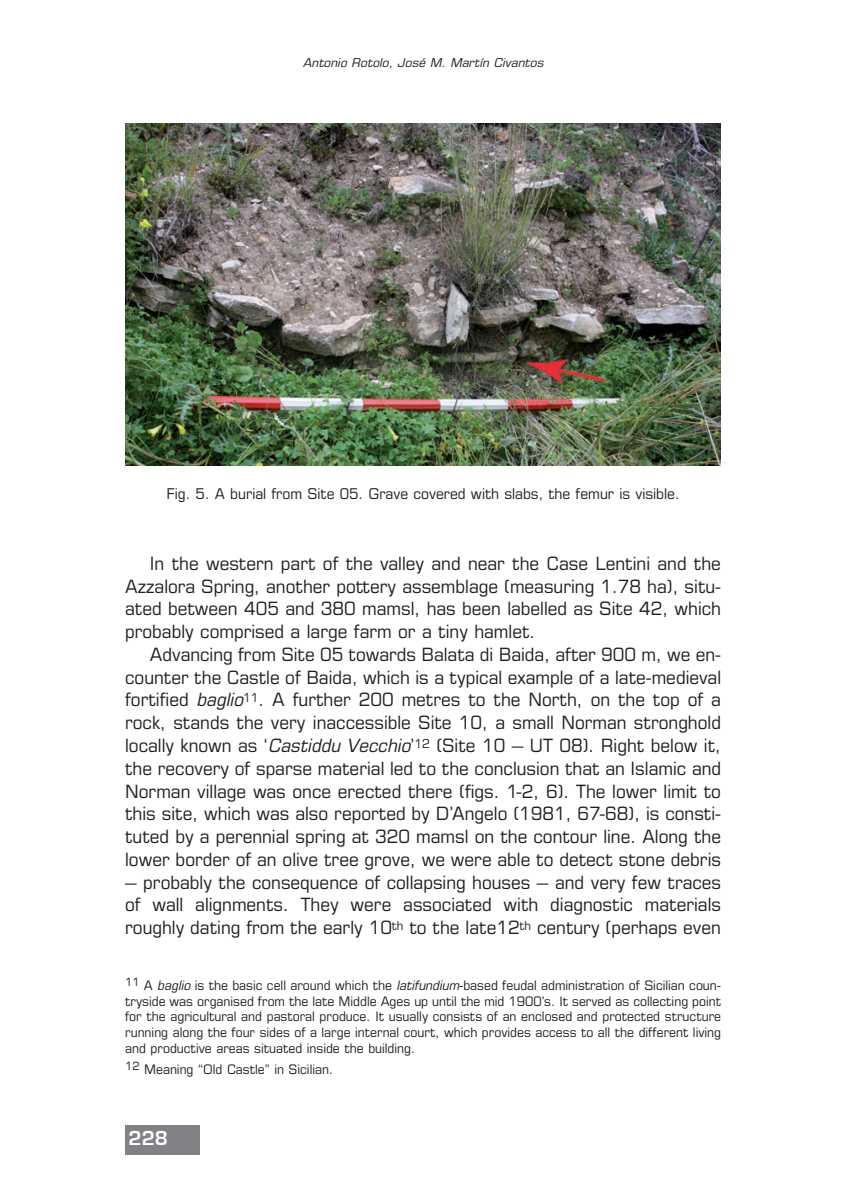
<style>
.page{position:relative;width:845px;height:1192px;background:#fff}
.page>*{position:absolute;margin:0;border:0;box-sizing:border-box;transform-origin:0 0}
.t1{font:700 21px "Eurostile";color:#fff}
.t2{font:18.38px/22.8px "Eurostile LT Pro";color:#231f20;text-align:justify;scale:.95 1}
.t3{font:14.88px "Eurostile LT Pro";color:#231f20;scale:.95 1}
.t4{font:13.12px/15.8px "Eurostile LT Pro";color:#231f20;text-align:justify;scale:.95 1}
.t5{font:italic 12.25px "Eurostile LT Pro";color:#231f20}
.s1{font-style:italic}
</style>
<div class="page">
<div style="left:125px;top:1124px;width:74px;height:30px;background:#808285"></div>
<img style="left:125px;top:124px;width:595px;height:341px">
<p class="t5" style="left:302px;top:58px;width:244px">Antonio Rotolo, José M. Martín Civantos</p>
<p class="t3" style="left:166px;top:488px;width:541px">Fig. 5. A burial from Site 05. Grave covered with slabs, the femur is visible.</p>
<p class="t2" style="left:150px;top:553px;width:602px">In the western part of the valley and near the Case Lentini and the</p>
<p class="t2" style="left:125px;top:576px;width:628px">Azzalora Spring, another pottery assemblage (measuring 1.78 ha), situ-</p>
<p class="t2" style="left:125px;top:599px;width:628px">ated between 405 and 380 mamsl, has been labelled as Site 42, which</p>
<p class="t2" style="left:125px;top:621px;width:433px">probably comprised a large farm or a tiny hamlet.</p>
<p class="t2" style="left:150px;top:644px;width:602px">Advancing from Site 05 towards Balata di Baida, after 900 m, we en-</p>
<p class="t2" style="left:125px;top:667px;width:628px">counter the Castle of Baida, which is a typical example of a late-medieval</p>
<p class="t2" style="left:125px;top:690px;width:628px">fortified <span class="s1">baglio</span><sup>11</sup>. A further 200 metres to the North, on the top of a</p>
<p class="t2" style="left:125px;top:712px;width:628px">rock, stands the very inaccessible Site 10, a small Norman stronghold</p>
<p class="t2" style="left:125px;top:735px;width:628px">locally known as ‘<span class="s1">Castiddu Vecchio</span>’<sup>12</sup> (Site 10 – UT 08). Right below it,</p>
<p class="t2" style="left:125px;top:758px;width:628px">the recovery of sparse material led to the conclusion that an Islamic and</p>
<p class="t2" style="left:125px;top:781px;width:628px">Norman village was once erected there (figs. 1-2, 6). The lower limit to</p>
<p class="t2" style="left:125px;top:803px;width:628px">this site, which was also reported by D’Angelo (1981, 67-68), is consti-</p>
<p class="t2" style="left:125px;top:826px;width:628px">tuted by a perennial spring at 320 mamsl on the contour line. Along the</p>
<p class="t2" style="left:125px;top:849px;width:628px">lower border of an olive tree grove, we were able to detect stone debris</p>
<p class="t2" style="left:125px;top:872px;width:628px">– probably the consequence of collapsing houses – and very few traces of wall alignments. They were associated with diagnostic materials roughly dating from the early 10<sup>th</sup> to the late12<sup>th</sup> century (perhaps even</p>
<p class="t4" style="left:125px;top:978px;width:628px"><sup>11</sup> A <span class="s1">baglio</span> is the basic cell around which the <span class="s1">latifundium</span>-based feudal administration of Sicilian coun&shy;tryside was organised from the late Middle Ages up until the mid 1900’s. It served as collecting point for the agricultural and pastoral produce. It usually consists of an enclosed and protected structure running along the four sides of a large internal court, which provides access to all the different living and productive areas situated inside the building.</p>
<p class="t4" style="left:125px;top:1061px;width:220px"><sup>12</sup> Meaning “Old Castle” in Sicilian.</p>
<p class="t1" style="left:129px;top:1127px;width:41px">228</p>
</div>
